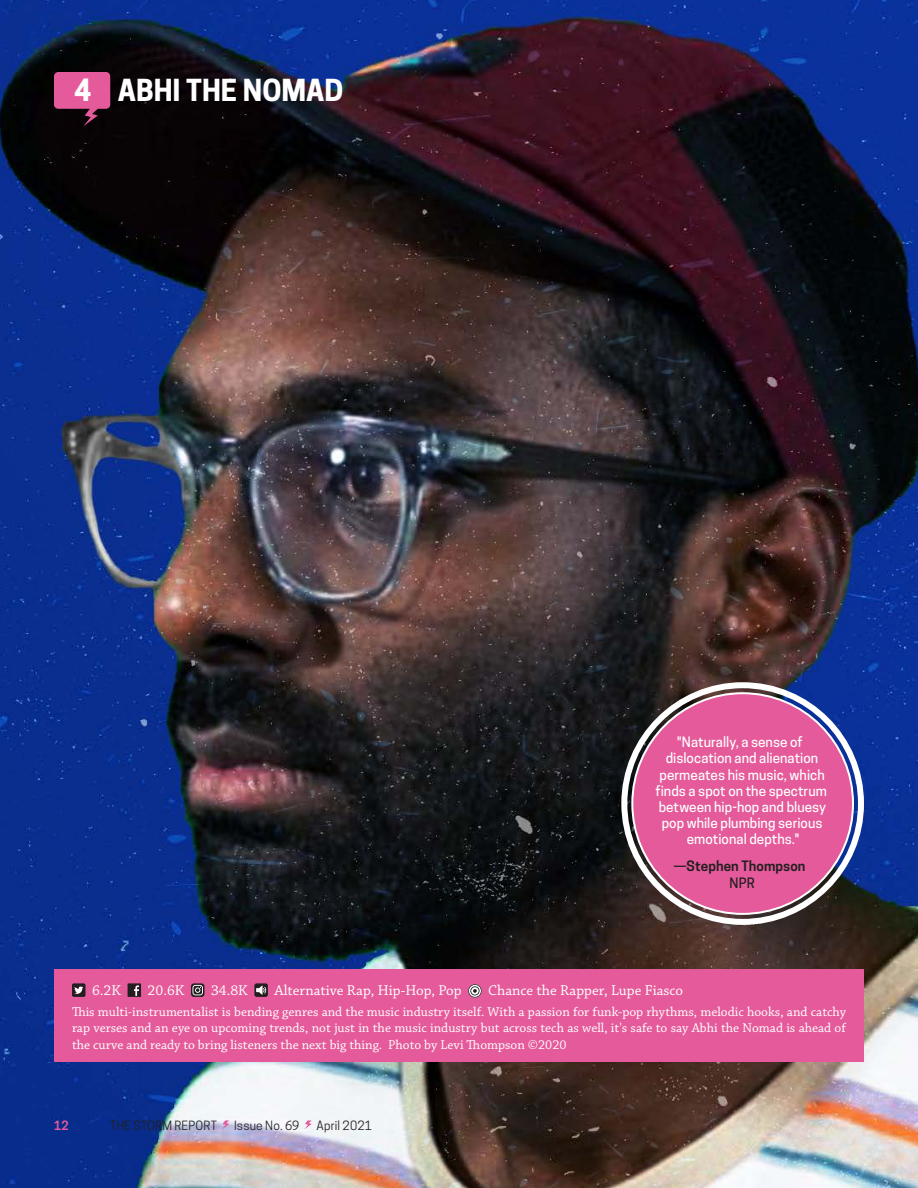
<style>
.page{position:relative;width:918px;height:1188px;background:#fff}
.page>*{position:absolute;margin:0;border:0;box-sizing:border-box;transform-origin:0 0}
.t1{font:700 28.8px "Cooper Hewitt";color:#fff}
.t2{font:700 28.5px "Cooper Hewitt";letter-spacing:-.005em;color:#fff}
.t3{font:15px "Chaparral Pro";color:#fff}
.t4{font:13.5px/16.2px "Chaparral Pro";color:#fff;text-align:justify}
.t5{font:500 13.5px/16.2px "Cooper Hewitt";letter-spacing:.005em;color:#fff;text-align:center}
.t6{font:600 13.5px "Cooper Hewitt";letter-spacing:.005em;color:#231f20}
.t7{font:500 13.5px "Cooper Hewitt";color:#231f20}
.t8{font:12px "Cooper Hewitt";letter-spacing:.015em;color:#231f20}
.t9{font:600 12px "Cooper Hewitt";color:#e55a9a}
.s1{font-weight:500;font-style:italic}
</style>
<div class="page">
<img style="left:0;top:0;width:918px;height:1188px">
<svg style="left:54px;top:72px;width:56px;height:54px;background:#a3406d"></svg>
<div style="left:54px;top:970px;width:810px;height:92px;background:#e55a9a"></div>
<svg style="left:72px;top:983px;width:14px;height:14px"></svg>
<svg style="left:128px;top:983px;width:13px;height:14px"></svg>
<svg style="left:191px;top:983px;width:13px;height:14px"></svg>
<svg style="left:192px;top:985px;width:11px;height:10px"></svg>
<div style="left:254px;top:983px;width:14px;height:14px;background:#231f20;border-radius:2px"></div>
<svg style="left:256px;top:986px;width:10px;height:9px"></svg>
<svg style="left:468px;top:984px;width:14px;height:14px"></svg>
<div style="left:632px;top:693px;width:221px;height:221px;background:#e55a9a;border-radius:50%"></div>
<div style="left:621px;top:682px;width:243px;height:243px;border:6px solid #fff;border-radius:50%"></div>
<svg style="left:222px;top:1120px;width:7px;height:10px"></svg>
<svg style="left:304px;top:1120px;width:8px;height:10px"></svg>
<p class="t1" style="left:74px;top:74px;width:19px">4</p>
<p class="t2" style="left:118px;top:73px;width:227px">ABHI THE NOMAD</p>
<p class="t5" style="left:655px;top:734px;width:173px">"Naturally, a sense of dislocation and alienation permeates his music, which finds a spot on the spectrum between hip-hop and bluesy pop while plumbing serious emotional depths."</p>
<p class="t6" style="left:673px;top:858px;width:134px"><span class="s1">—</span>Stephen Thompson</p>
<p class="t7" style="left:730px;top:875px;width:27px">NPR</p>
<p class="t3" style="left:92px;top:982px;width:30px">6.2K</p>
<p class="t3" style="left:148px;top:982px;width:38px">20.6K</p>
<p class="t3" style="left:211px;top:982px;width:38px">34.8K</p>
<p class="t3" style="left:274px;top:982px;width:189px">Alternative Rap, Hip-Hop, Pop</p>
<p class="t3" style="left:488px;top:982px;width:196px">Chance the Rapper, Lupe Fiasco</p>
<p class="t4" style="left:72px;top:1004px;width:776px">This multi-instrumentalist is bending genres and the music industry itself. With a passion for funk-pop rhythms, melodic hooks, and catchy rap verses and an eye on upcoming trends, not just in the music industry but across tech as well, it's safe to say Abhi the Nomad is ahead of the curve and ready to bring listeners the next big thing. Photo by Levi Thompson ©2020</p>
<p class="t9" style="left:54px;top:1118px;width:16px">12</p>
<p class="t8" style="left:110px;top:1118px;width:108px">THE STORM REPORT</p>
<p class="t8" style="left:234px;top:1118px;width:67px">Issue No. 69</p>
<p class="t8" style="left:316px;top:1118px;width:57px">April 2021</p>
</div>
